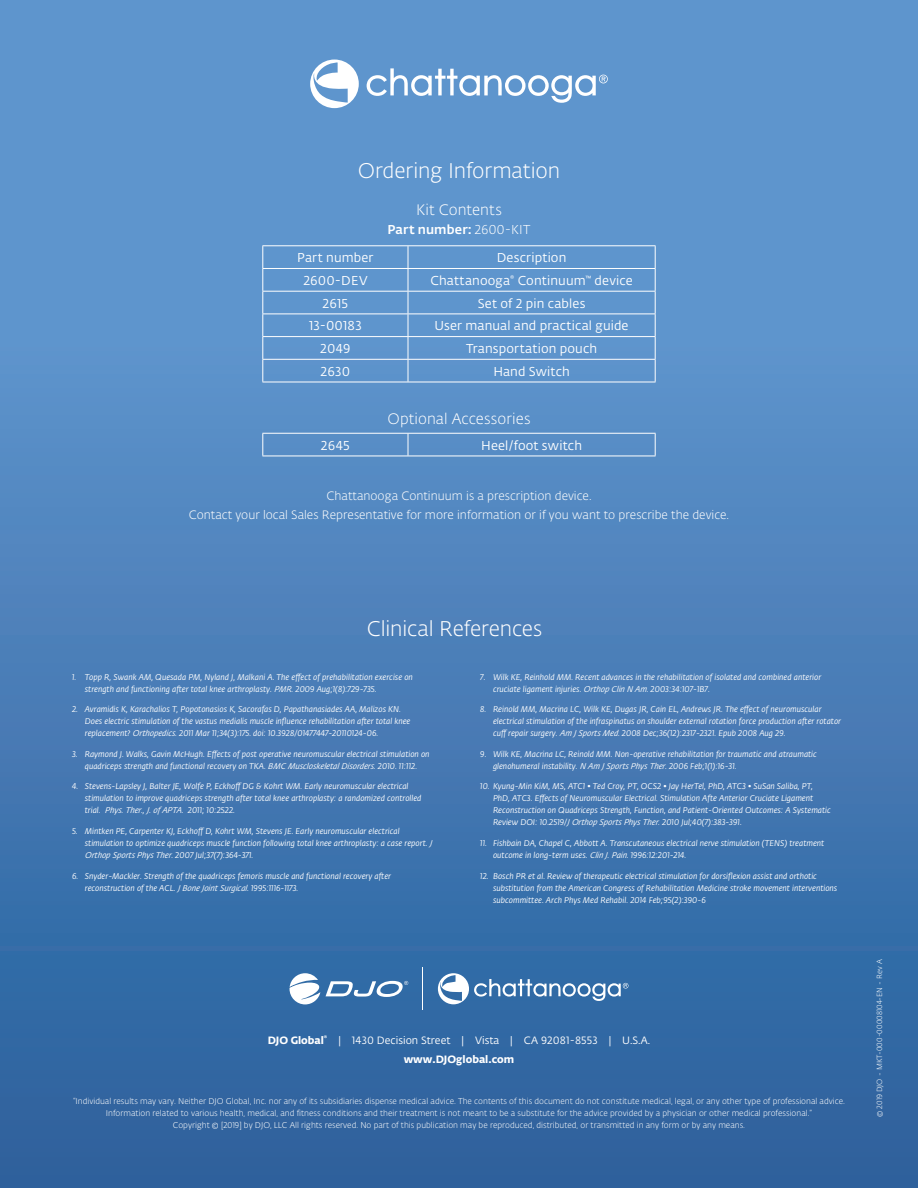
<style>
.page{position:relative;width:918px;height:1188px;background:#fff}
.page>*{position:absolute;margin:0;border:0;box-sizing:border-box;transform-origin:0 0}
.t1{font:300 21px "Fedra Sans Alt Pro";letter-spacing:-.005em;color:#fff}
.t2{font:300 15px "Fedra Sans Alt Pro";letter-spacing:.005em;color:#fff}
.t3{font:12.75px "Fedra Sans Alt Pro";letter-spacing:.01em;color:#fff}
.t4{font:500 12.75px "Fedra Sans Alt Pro";letter-spacing:.01em;color:#fff}
.t5{font:300 12px "Fedra Sans Alt Pro";color:#fff}
.t6{font:10.5px "Fedra Sans Alt Pro";color:#fff}
.t7{font:700 10.5px "Fedra Sans Alt Pro";color:#fff}
.t8{font:italic 8.25px/12px "Fedra Sans Alt Pro";color:#fff}
.Title_TOC{font:300 8.25px/12px "Fedra Sans Alt Pro";color:#fff;text-align:center}
.t9{font:300 7.5px "Fedra Sans Alt Pro";letter-spacing:.01em;color:#fff}
.s1{font-weight:300}
.s2{font-weight:700}
</style>
<div class="page">
<div style="left:0;top:0;width:918px;height:1188px;background:linear-gradient(to bottom,#69a0d7,#2e629e)"></div>
<svg style="left:310px;top:60px;width:49px;height:48px"></svg>
<svg style="left:367px;top:68px;width:241px;height:35px"></svg>
<hr style="left:423px;top:968px;width:1px;height:42px;background:#fff">
<svg style="left:290px;top:973px;width:30px;height:31px"></svg>
<svg style="left:326px;top:981px;width:82px;height:16px"></svg>
<svg style="left:438px;top:973px;width:190px;height:31px"></svg>
<hr style="left:262px;top:245px;width:146px;height:1px;background:#fff">
<hr style="left:408px;top:245px;width:248px;height:1px;background:#fff">
<hr style="left:262px;top:268px;width:146px;height:1px;background:#fff">
<hr style="left:408px;top:268px;width:248px;height:1px;background:#fff">
<hr style="left:262px;top:291px;width:146px;height:1px;background:#fff">
<hr style="left:408px;top:291px;width:248px;height:1px;background:#fff">
<hr style="left:262px;top:314px;width:146px;height:1px;background:#fff">
<hr style="left:408px;top:314px;width:248px;height:1px;background:#fff">
<hr style="left:262px;top:336px;width:146px;height:1px;background:#fff">
<hr style="left:408px;top:336px;width:248px;height:1px;background:#fff">
<hr style="left:262px;top:359px;width:146px;height:1px;background:#fff">
<svg style="left:262px;top:246px;width:1px;height:136px"></svg>
<hr style="left:408px;top:359px;width:248px;height:1px;background:#fff">
<svg style="left:408px;top:246px;width:1px;height:136px"></svg>
<svg style="left:655px;top:246px;width:1px;height:136px"></svg>
<hr style="left:262px;top:433px;width:146px;height:1px;background:#fff">
<svg style="left:262px;top:434px;width:1px;height:22px"></svg>
<hr style="left:408px;top:433px;width:248px;height:1px;background:#fff">
<svg style="left:408px;top:434px;width:1px;height:22px"></svg>
<svg style="left:655px;top:434px;width:1px;height:22px"></svg>
<hr style="left:262px;top:456px;width:146px;height:1px;background:#fff">
<hr style="left:408px;top:456px;width:248px;height:1px;background:#fff">
<hr style="left:262px;top:382px;width:146px;height:1px;background:#fff">
<hr style="left:408px;top:382px;width:248px;height:1px;background:#fff">
<p class="t1" style="left:358px;top:157px;width:204px">Ordering Information</p>
<p class="t2" style="left:416px;top:200px;width:87px">Kit Contents</p>
<p class="t4" style="left:387px;top:220px;width:145px">Part number: <span class="s1">2600-KIT</span></p>
<p class="t3" style="left:297px;top:249px;width:78px">Part number</p>
<p class="t3" style="left:497px;top:249px;width:71px">Description</p>
<p class="t3" style="left:303px;top:271px;width:66px">2600-DEV</p>
<p class="t3" style="left:430px;top:271px;width:204px">Chattanooga<sup>®</sup> Continuum<sup>™</sup> device</p>
<p class="t3" style="left:323px;top:294px;width:27px">2615</p>
<p class="t3" style="left:478px;top:294px;width:109px">Set of 2 pin cables</p>
<p class="t3" style="left:309px;top:317px;width:54px">13-00183</p>
<p class="t3" style="left:435px;top:317px;width:196px">User manual and practical guide</p>
<p class="t3" style="left:320px;top:340px;width:32px">2049</p>
<p class="t3" style="left:466px;top:340px;width:133px">Transportation pouch</p>
<p class="t3" style="left:321px;top:362px;width:31px">2630</p>
<p class="t3" style="left:493px;top:362px;width:78px">Hand Switch</p>
<p class="t2" style="left:387px;top:409px;width:145px">Optional Accessories</p>
<p class="t3" style="left:321px;top:436px;width:30px">2645</p>
<p class="t3" style="left:481px;top:436px;width:102px">Heel/foot switch</p>
<p class="t5" style="left:326px;top:488px;width:267px">Chattanooga Continuum is a prescription device.</p>
<p class="t5" style="left:189px;top:507px;width:542px">Contact your local Sales Representative for more information or if you want to prescribe the device.</p>
<p class="t1" style="left:367px;top:615px;width:177px">Clinical References</p>
<p class="t8" style="left:85px;top:671px;width:330px;text-indent:-13px">1. Topp R, Swank AM, Quesada PM, Nyland J, Malkani A. The effect of prehabilitation exercise on strength and functioning after total knee arthroplasty. PMR. 2009 Aug;1(8):729-735.</p>
<p class="t8" style="left:85px;top:703px;width:327px;text-indent:-13px">2. Avramidis K, Karachalios T, Popotonasios K, Sacorafas D, Papathanasiades AA, Malizos KN.<br>Does electric stimulation of the vastus medialis muscle influence rehabilitation after total knee replacement? Orthopedics. 2011 Mar 11;34(3):175. doi: 10.3928/01477447-20110124-06.</p>
<p class="t8" style="left:72px;top:748px;width:359px;text-align:center">3. Raymond J. Walks, Gavin McHugh. Effects of post operative neuromuscular electrical stimulation on quadriceps strength and functional recovery on TKA. BMC MuscloskeletalDisorders. 2010. 11:112.</p>
<p class="t8" style="left:85px;top:780px;width:338px;text-indent:-13px">4. Stevens-Lapsley J, Balter JE, Wolfe P, Eckhoff DG &amp; Kohrt WM. Early neuromuscular electrical stimulation to improve quadriceps strength after total knee arthroplasty: a randomized controlled trial. Phys.Ther.,J.of APTA. 2011; 10:2522.</p>
<p class="t8" style="left:85px;top:825px;width:349px;text-indent:-13px">5. Mintken PE, Carpenter KJ, Eckhoff D, Kohrt WM, Stevens JE. Early neuromuscular electrical stimulation to optimize quadriceps muscle function following total knee arthroplasty: a case report. J<br>Orthop SportsPhysTher. 2007 Jul;37(7):364-371.</p>
<p class="t8" style="left:85px;top:869px;width:308px;text-indent:-13px">6. Snyder-Mackler. Strength of the quadriceps femoris muscle and functional recovery after reconstruction of the ACL. J Bone JointSurgical. 1995:1116-1173.</p>
<p class="t8" style="left:493px;top:671px;width:330px;text-indent:-13px">7. Wilk KE, Reinhold MM. Recent advances in the rehabilitation of isolated and combined anterior cruciate ligament injuries. Orthop Clin N Am. 2003:34:107-1B7.</p>
<p class="t8" style="left:493px;top:703px;width:350px;text-indent:-13px">8. Reinold MM, Macrina LC, Wilk KE, Dugas JR, Cain EL, Andrews JR. The effect of neuromuscular electrical stimulation of the infraspinatus on shoulder external rotation force production after rotator cuff repair surgery. Am J SportsMed. 2008 Dec;36(12):2317-2321. Epub 2008 Aug 29.</p>
<p class="t8" style="left:493px;top:748px;width:325px;text-indent:-13px">9. Wilk KE, Macrina LC, Reinold MM. Non-operative rehabilitation for traumatic and atraumatic glenohumeral instability. N Am J SportsPhysTher. 2006 Feb;1(1):16-31.</p>
<p class="t8" style="left:493px;top:780px;width:339px;text-indent:-13px">10. Kyung-Min KiM, MS, ATC1 • Ted Croy, PT, OCS2 • Jay HerTel, PhD, ATC3 • SuSan Saliba, PT, PhD, ATC3. Effects of Neuromuscular Electrical. Stimulation Afte Anterior Cruciate Ligament Reconstruction on Quadriceps Strength, Function, and Patient-Oriented Outcomes: A Systematic Review DOI: 10.2519/J Orthop SportsPhysTher. 2010 Jul;40(7):383-391.</p>
<p class="t8" style="left:493px;top:837px;width:333px;text-indent:-13px">11. Fishbain DA, Chapel C, Abbott A. Transcutaneous electrical nerve stimulation (TENS) treatment outcome in long-term uses. Clin J.Pain. 1996:12:201-214.</p>
<p class="t8" style="left:493px;top:869px;width:346px;text-indent:-13px">12. Bosch PR et al. Review of therapeutic electrical stimulation for dorsiflexion assist and orthotic substitution from the American Congress of Rehabilitation Medicine stroke movement interventions subcommittee. Arch Phys Med Rehabil. 2014 Feb;95(2):390-6</p>
<p class="t6" style="left:268px;top:1033px;width:384px"><span class="s2">DJO Global</span><sup>®</sup> | 1430 Decision Street | Vista | CA 92081-8553 | U.S.A.</p>
<p class="t7" style="left:404px;top:1051px;width:112px">www.DJOglobal.com</p>
<p class="Title_TOC" style="left:73px;top:1095px;width:773px">“Individual results may vary. Neither DJO Global, Inc. nor any of its subsidiaries dispense medical advice. The contents of this document do not constitute medical, legal, or any other type of professional advice.<br>Information related to various health, medical, and fitness conditions and their treatment is not meant to be a substitute for the advice provided by a physician or other medical professional.”</p>
<p class="Title_TOC" style="left:173px;top:1119px;width:574px">Copyright © [2019] by DJO, LLC All rights reserved. No part of this publication may be reproduced, distributed, or transmitted in any form or by any means.</p>
<p class="t9" style="left:875px;top:1117px;width:159px;rotate:-90deg">© 2019 DJO - MKT-000-00008104-EN - Rev A</p>
</div>
